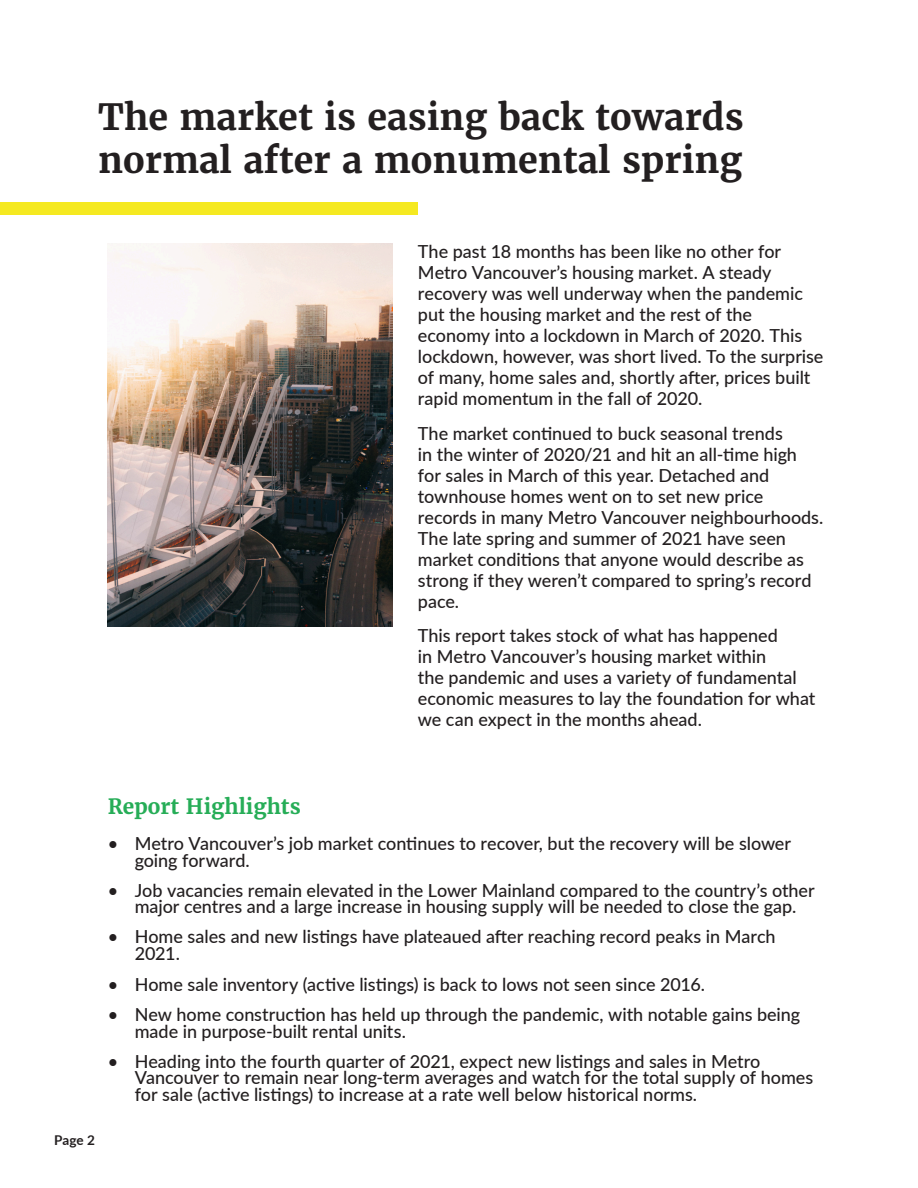
<style>
.page{position:relative;width:918px;height:1188px;background:#fff}
.page>*{position:absolute;margin:0;border:0;box-sizing:border-box;transform-origin:0 0}
.t1{font:700 36px/43.2px "Merriweather";color:#231f20}
.t2{font:700 21px "Merriweather";color:#26ad57}
.t3{font:500 18px/21px "Lato";color:#231f20}
.t4{font:700 13.5px "Lato";color:#231f20}
</style>
<div class="page">
<div style="left:0;top:202px;width:418px;height:13px;background:#f5e921"></div>
<img style="left:108px;top:244px;width:285px;height:382px">
<h1 class="t1" style="left:98px;top:95px;width:647px">The market is easing back towards normal after a monumental spring</h1>
<p class="t2" style="left:108px;top:793px;width:195px">Report Highlights</p>
<p class="t3" style="left:418px;top:240px;width:407px">The past 18 months has been like no other for Metro Vancouver’s housing market. A steady recovery was well underway when the pandemic put the housing market and the rest of the economy into a lockdown in March of 2020. This lockdown, however, was short lived. To the surprise of many, home sales and, shortly after, prices built rapid momentum in the fall of 2020.</p>
<p class="t3" style="left:418px;top:422px;width:407px">The market continued to buck seasonal trends<br>in the winter of 2020/21 and hit an all-time high for sales in March of this year. Detached and townhouse homes went on to set new price records in many Metro Vancouver neighbourhoods.<br>The late spring and summer of 2021 have seen market conditions that anyone would describe as strong if they weren’t compared to spring’s record pace.</p>
<p class="t3" style="left:418px;top:625px;width:399px">This report takes stock of what has happened<br>in Metro Vancouver’s housing market within<br>the pandemic and uses a variety of fundamental economic measures to lay the foundation for what we can expect in the months ahead.</p>
<p class="t4" style="left:54px;top:1130px;width:42px">Page 2</p>
<p class="t3" style="left:135px;top:835px;width:658px;line-height:16.5px;text-indent:-27px">• Metro Vancouver’s job market continues to recover, but the recovery will be slower going forward.</p>
<p class="t3" style="left:108px;top:881px;width:709px;line-height:16.5px;text-align:center">• Job vacancies remain elevated in the Lower Mainland compared to the country’s other major centres and a large increase in housing supply will be needed to close the gap.</p>
<p class="t3" style="left:135px;top:928px;width:642px;line-height:16.5px;text-indent:-27px">• Home sales and new listings have plateaued after reaching record peaks in March<br>2021.</p>
<p class="t3" style="left:108px;top:973px;width:599px">• Home sale inventory (active listings) is back to lows not seen since 2016.</p>
<p class="t3" style="left:135px;top:1006px;width:667px;line-height:16.5px;text-indent:-27px">• New home construction has held up through the pandemic, with notable gains being made in purpose-built rental units.</p>
<p class="t3" style="left:135px;top:1052px;width:680px;line-height:16.5px;text-indent:-27px">• Heading into the fourth quarter of 2021, expect new listings and sales in Metro<br>Vancouver to remain near long-term averages and watch for the total supply of homes for sale (active listings) to increase at a rate well below historical norms.</p>
</div>
